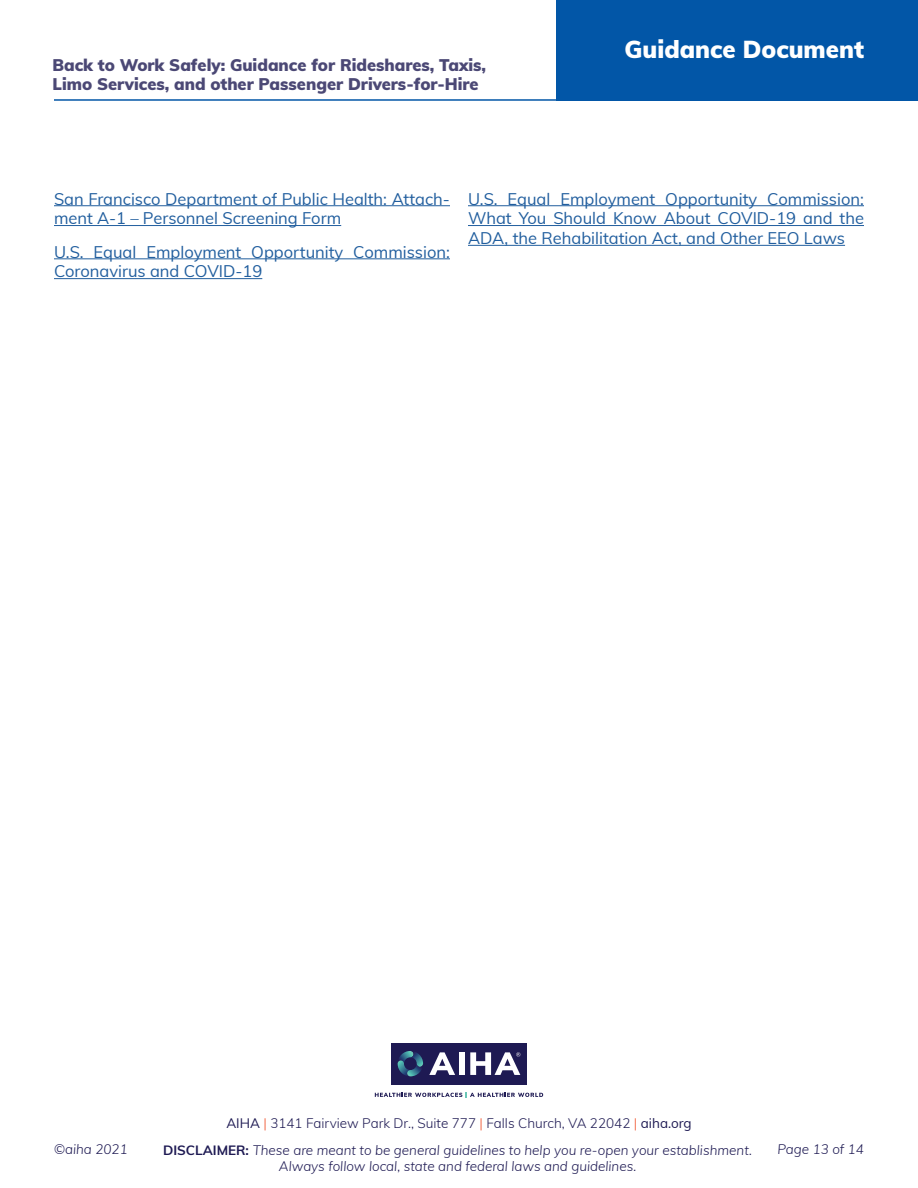
<style>
.page{position:relative;width:918px;height:1188px;background:#fff}
.page>*{position:absolute;margin:0;border:0;box-sizing:border-box;transform-origin:0 0}
.t1{font:900 24px "Muli";color:#fff}
.t2{font:16.5px/19.8px "Muli";color:#215e9e}
.t3{font:900 16.5px/19.8px "Muli";color:#4b4875}
.t4{font:italic 300 13.5px/16.2px "Muli";color:#1e1a53;text-align:center}
.t5{font:300 13.5px "Muli";color:#1e1a53}
.s1{font-weight:400}
.s2{color:#f0512a}
.s3{font-weight:700;font-style:normal}
</style>
<div class="page">
<hr style="left:54px;top:99px;width:537px;height:2px;background:#0256a7">
<div style="left:556px;top:0;width:362px;height:101px;background:#0256a7"></div>
<div style="left:391px;top:1043px;width:136px;height:42px;background:#1e1a53"></div>
<svg style="left:398px;top:1051px;width:25px;height:25px"></svg>
<svg style="left:375px;top:1092px;width:168px;height:5px"></svg>
<svg style="left:429px;top:1052px;width:26px;height:23px"></svg>
<div style="left:459px;top:1052px;width:6px;height:23px;background:#fff"></div>
<svg style="left:470px;top:1052px;width:50px;height:23px"></svg>
<hr style="left:54px;top:205px;width:396px;height:1px;background:#215e9e">
<hr style="left:54px;top:225px;width:287px;height:1px;background:#215e9e">
<hr style="left:54px;top:258px;width:396px;height:1px;background:#215e9e">
<hr style="left:54px;top:278px;width:208px;height:1px;background:#215e9e">
<hr style="left:468px;top:205px;width:396px;height:1px;background:#215e9e">
<hr style="left:468px;top:225px;width:396px;height:1px;background:#215e9e">
<hr style="left:468px;top:245px;width:377px;height:1px;background:#215e9e">
<p class="t3" style="left:52px;top:54px;width:435px">Back to Work Safely: Guidance for Rideshares, Taxis,<br>Limo Services, and other Passenger Drivers-for-Hire</p>
<h1 class="t1" style="left:625px;top:31px;width:241px">Guidance Document</h1>
<p class="t2" style="left:54px;top:188px;width:398px">San Francisco Department of Public Health: Attach&shy;ment A-1 – Personnel Screening Form</p>
<p class="t2" style="left:54px;top:241px;width:398px">U.S. Equal Employment Opportunity Commission:<br>Coronavirus and COVID-19</p>
<p class="t2" style="left:468px;top:188px;width:398px;text-align:justify">U.S. Equal Employment Opportunity Commission:<br>What You Should Know About COVID-19 and the ADA, the Rehabilitation Act, and Other EEO Laws</p>
<p class="t5" style="left:226px;top:1113px;width:467px"><span class="s1">AIHA</span> <span class="s2">|</span> 3141 Fairview Park Dr., Suite 777 <span class="s2">|</span> Falls Church, VA 22042 <span class="s2">|</span> <span class="s1">aiha.org</span></p>
<p class="t4" style="left:54px;top:1141px;width:75px">©aiha 2021</p>
<p class="t4" style="left:777px;top:1141px;width:88px">Page 13 of 14</p>
<p class="t4" style="left:163px;top:1141px;width:590px"><span class="s3">DISCLAIMER:</span> These are meant to be general guidelines to help you re-open your establishment.<br>Always follow local, state and federal laws and guidelines.</p>
</div>
